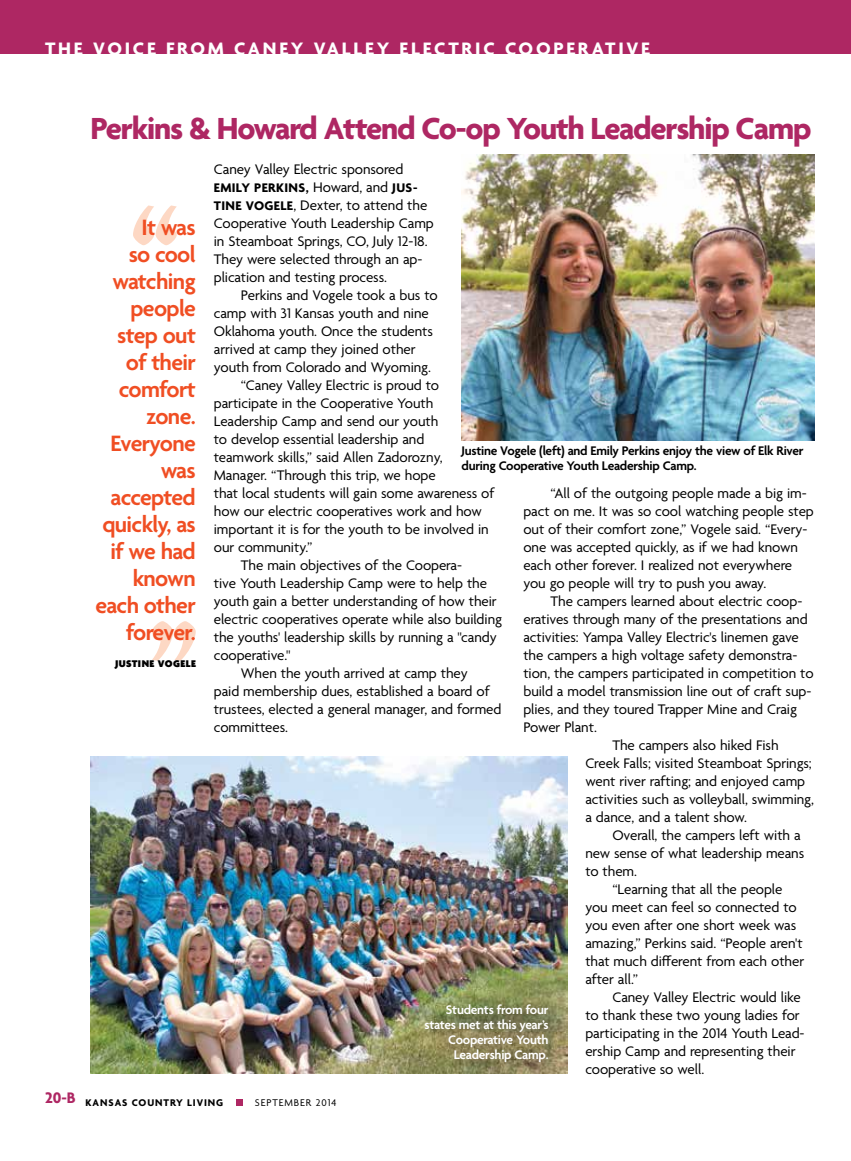
<style>
.page{position:relative;width:851px;height:1161px;background:#fff}
.page>*{position:absolute;margin:0;border:0;box-sizing:border-box;transform-origin:0 0}
.t1{font:700 33px "Agenda";letter-spacing:-.035em;color:#ae2763}
.t2{font:600 24px/27px "Agenda";letter-spacing:-.025em;color:#f04e23;text-align:right}
.t3{font:700 19.5px "Agenda";letter-spacing:.14em;color:#fff}
.t4{font:15px/18px "Agenda";letter-spacing:-.005em;color:#000}
.t5{font:600 13.5px/15px "Agenda";letter-spacing:-.02em;color:#000}
.t6{font:600 13.5px/15px "Agenda";letter-spacing:-.02em;color:#fff;text-align:right}
.t7{font:700 13.5px "Agenda";letter-spacing:.025em;color:#000}
.t8{font:700 10.5px "Agenda";letter-spacing:.09em;color:#000}
.t9{font:900 10.5px "Agenda";letter-spacing:.045em;color:#000}
.t10{font:10.5px "Agenda";letter-spacing:.09em;color:#000}
.s1{font-weight:400;font-size:15px}
.s2{font-weight:700;font-size:13.5px}
</style>
<div class="page">
<img style="left:91px;top:756px;width:476px;height:318px">
<div style="left:419px;top:999px;width:143px;height:76px;background:#000;opacity:.44"></div>
<img style="left:461px;top:155px;width:353px;height:285px">
<svg style="left:133px;top:205px;width:44px;height:40px"></svg>
<svg style="left:152px;top:621px;width:44px;height:40px"></svg>
<div style="left:236px;top:1099px;width:6px;height:7px;background:#ae2763"></div>
<div style="left:0;top:0;width:850px;height:54px;background:#ae2763"></div>
<h3 class="t3" style="left:45px;top:38px;width:606px">THE VOICE FROM CANEY VALLEY ELECTRIC COOPERATIVE</h3>
<h1 class="t1" style="left:91px;top:111px;width:722px">Perkins &amp; Howard Attend Co-op Youth Leadership Camp</h1>
<h2 class="t2" style="left:95px;top:216px;width:102px">It was<br>so cool watching people step out of their comfort zone.<br>Everyone was accepted quickly, as if we had known each other forever.</h2>
<p class="t9" style="left:115px;top:658px;width:82px">JUSTINE VOGELE</p>
<p class="t4" style="left:214px;top:161px;width:191px">Caney Valley Electric sponsored</p>
<p class="t7" style="left:214px;top:180px;width:205px">EMILY PERKINS, <span class="s1">Howard, and</span> JUS-</p>
<p class="t4" style="left:214px;top:197px;width:221px"><span class="s2">TINE VOGELE</span>, Dexter, to attend the Cooperative Youth Leadership Camp in Steamboat Springs, CO, July 12-18.<br>They were selected through an ap&shy;plication and testing process.</p>
<p class="t4" style="left:241px;top:287px;width:198px">Perkins and Vogele took a bus to</p>
<p class="t4" style="left:214px;top:305px;width:216px">camp with 31 Kansas youth and nine</p>
<p class="t4" style="left:214px;top:323px;width:221px">Oklahoma youth. Once the students</p>
<p class="t4" style="left:214px;top:341px;width:203px">arrived at camp they joined other</p>
<p class="t4" style="left:214px;top:359px;width:219px">youth from Colorado and Wyoming.</p>
<p class="t4" style="left:241px;top:377px;width:200px">“Caney Valley Electric is proud to</p>
<p class="t4" style="left:214px;top:395px;width:221px">participate in the Cooperative Youth</p>
<p class="t4" style="left:214px;top:413px;width:226px">Leadership Camp and send our youth</p>
<p class="t4" style="left:214px;top:431px;width:212px">to develop essential leadership and</p>
<p class="t4" style="left:214px;top:449px;width:230px">teamwork skills,” said Allen Zadorozny,</p>
<p class="t4" style="left:214px;top:467px;width:223px">Manager. “Through this trip, we hope</p>
<p class="t4" style="left:214px;top:485px;width:282px">that local students will gain some awareness of</p>
<p class="t4" style="left:214px;top:503px;width:270px">how our electric cooperatives work and how</p>
<p class="t4" style="left:214px;top:521px;width:276px">important it is for the youth to be involved in</p>
<p class="t4" style="left:214px;top:539px;width:100px">our community.”</p>
<p class="t4" style="left:241px;top:557px;width:223px">The main objectives of the Coopera-</p>
<p class="t4" style="left:214px;top:575px;width:275px">tive Youth Leadership Camp were to help the</p>
<p class="t4" style="left:214px;top:593px;width:284px">youth gain a better understanding of how their</p>
<p class="t4" style="left:214px;top:611px;width:290px">electric cooperatives operate while also building</p>
<p class="t4" style="left:214px;top:629px;width:284px">the youths' leadership skills by running a "candy</p>
<p class="t4" style="left:214px;top:647px;width:78px">cooperative."</p>
<p class="t4" style="left:241px;top:665px;width:228px">When the youth arrived at camp they</p>
<p class="t4" style="left:214px;top:683px;width:277px">paid membership dues, established a board of</p>
<p class="t4" style="left:214px;top:701px;width:289px">trustees, elected a general manager, and formed</p>
<p class="t4" style="left:214px;top:719px;width:76px">committees.</p>
<p class="t5" style="left:461px;top:444px;width:343px">Justine Vogele (left) and Emily Perkins enjoy the view of Elk River during Cooperative Youth Leadership Camp.</p>
<p class="t4" style="left:523px;top:485px;width:292px;text-indent:27px">“All of the outgoing people made a big im&shy;pact on me. It was so cool watching people step out of their comfort zone,” Vogele said. “Every&shy;one was accepted quickly, as if we had known each other forever. I realized not everywhere you go people will try to push you away.</p>
<p class="t4" style="left:550px;top:593px;width:253px">The campers learned about electric coop-</p>
<p class="t4" style="left:523px;top:611px;width:286px">eratives through many of the presentations and</p>
<p class="t4" style="left:523px;top:629px;width:277px">activities: Yampa Valley Electric's linemen gave</p>
<p class="t4" style="left:523px;top:647px;width:275px">the campers a high voltage safety demonstra-</p>
<p class="t4" style="left:523px;top:665px;width:292px">tion, the campers participated in competition to</p>
<p class="t4" style="left:523px;top:683px;width:289px">build a model transmission line out of craft sup-</p>
<p class="t4" style="left:523px;top:701px;width:275px">plies, and they toured Trapper Mine and Craig</p>
<p class="t4" style="left:523px;top:719px;width:75px">Power Plant.</p>
<p class="t4" style="left:612px;top:737px;width:168px">The campers also hiked Fish</p>
<p class="t4" style="left:585px;top:755px;width:228px">Creek Falls; visited Steamboat Springs;</p>
<p class="t4" style="left:585px;top:773px;width:221px">went river rafting; and enjoyed camp</p>
<p class="t4" style="left:585px;top:791px;width:230px">activities such as volleyball, swimming,</p>
<p class="t4" style="left:585px;top:809px;width:163px">a dance, and a talent show.</p>
<p class="t4" style="left:612px;top:827px;width:190px">Overall, the campers left with a</p>
<p class="t4" style="left:585px;top:845px;width:220px">new sense of what leadership means</p>
<p class="t4" style="left:585px;top:863px;width:53px">to them.</p>
<p class="t4" style="left:612px;top:881px;width:171px">“Learning that all the people</p>
<p class="t4" style="left:585px;top:899px;width:213px">you meet can feel so connected to</p>
<p class="t4" style="left:585px;top:917px;width:212px">you even after one short week was</p>
<p class="t4" style="left:585px;top:935px;width:219px">amazing,” Perkins said. “People aren't</p>
<p class="t4" style="left:585px;top:953px;width:220px">that much different from each other</p>
<p class="t4" style="left:585px;top:971px;width:54px">after all.”</p>
<p class="t4" style="left:612px;top:989px;width:190px">Caney Valley Electric would like</p>
<p class="t4" style="left:585px;top:1007px;width:216px">to thank these two young ladies for</p>
<p class="t4" style="left:585px;top:1025px;width:221px">participating in the 2014 Youth Lead-</p>
<p class="t4" style="left:585px;top:1043px;width:212px">ership Camp and representing their</p>
<p class="t4" style="left:585px;top:1061px;width:120px">cooperative so well.</p>
<p class="t6" style="left:424px;top:1003px;width:126px">Students from four states met at this year’s<br>Cooperative Youth<br>Leadership Camp.</p>
<p class="t8" style="left:45px;top:1096px;width:180px"><sup>20-B</sup> KANSAS COUNTRY LIVING</p>
<p class="t10" style="left:255px;top:1096px;width:83px">SEPTEMBER 2014</p>
</div>
